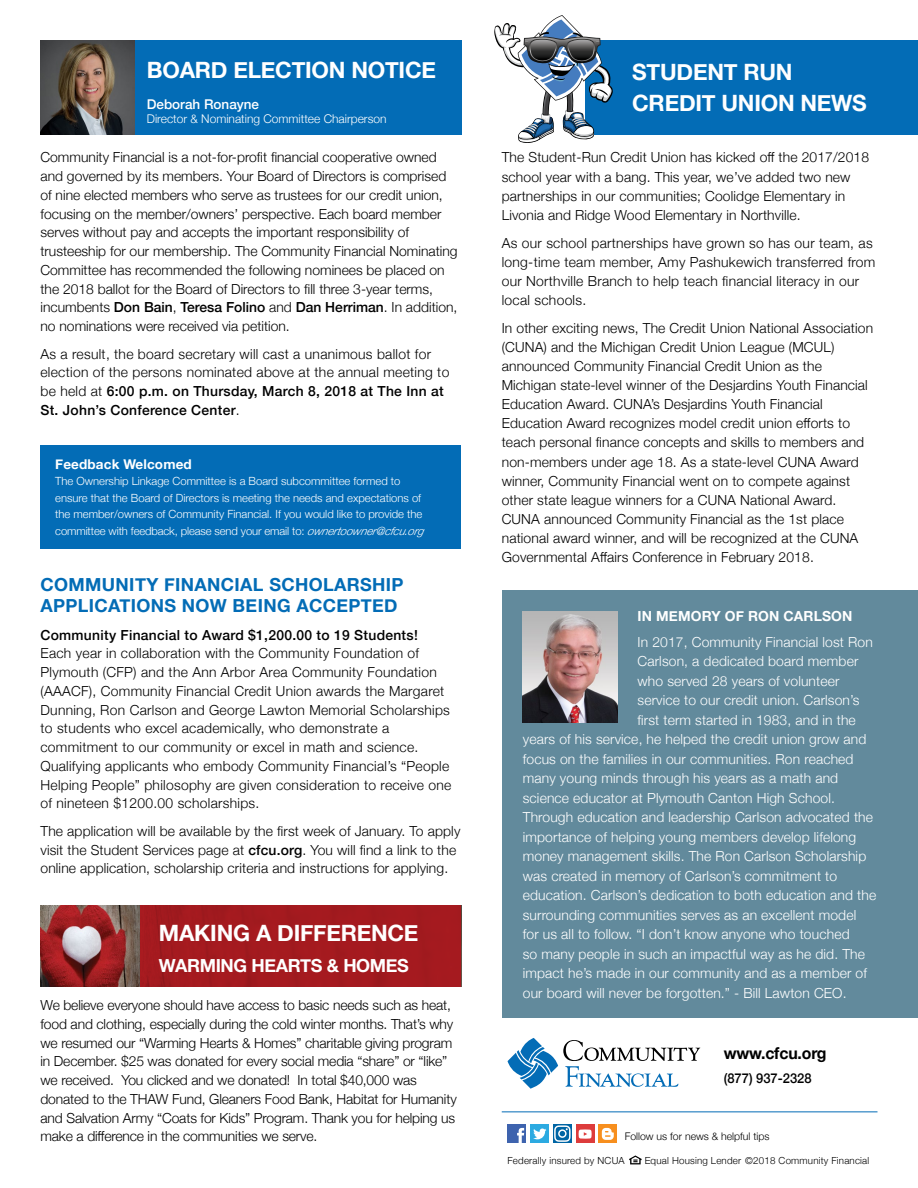
<style>
.page{position:relative;width:918px;height:1188px;background:#fff}
.page>*{position:absolute;margin:0;border:0;box-sizing:border-box;transform-origin:0 0}
.t1{font:700 22.5px "Helvetica Neue";letter-spacing:-.01em;color:#fff}
.t2{font:700 18px/21px "Helvetica Neue";letter-spacing:.02em;color:#036cb6}
.t3{font:700 18px "Helvetica Neue";letter-spacing:-.02em;color:#fff}
.t4{font:700 16.5px "Helvetica Neue";color:#000;scale:.96 1}
.t5{font:300 13.8px/18.8px "Helvetica Neue";letter-spacing:.01em;color:#000}
.t6{font:300 13.8px "Helvetica Neue";letter-spacing:.01em;color:#fff}
.t7{font:300 13.8px/18.8px "Helvetica Neue";letter-spacing:-.01em;color:#000}
.t8{font:500 13.8px "Helvetica Neue";letter-spacing:.02em;color:#000}
.t9{font:700 13.8px "Helvetica Neue";letter-spacing:.01em;color:#fff}
.t10{font:700 13.5px "Helvetica Neue";color:#fff}
.t11{font:500 13.5px "Helvetica Neue";color:#fff}
.t12{font:500 13.5px "Helvetica Neue";color:#000;scale:.96 1}
.t13{font:300 12px "Helvetica Neue";color:#fff}
.t14{font:300 11.25px/16.5px "Helvetica Neue";color:#fff}
.t15{font:300 10.5px "Helvetica Neue";color:#000}
.t16{font:300 9.75px "Helvetica Neue";letter-spacing:.02em;color:#000}
.s1{font-weight:500}
.s2{font-style:italic}
</style>
<div class="page">
<div style="left:40px;top:446px;width:421px;height:103px;background:#036cb6"></div>
<svg style="left:508px;top:1038px;width:192px;height:51px"></svg>
<svg style="left:629px;top:1155px;width:13px;height:9px"></svg>
<div style="left:508px;top:1124px;width:18px;height:19px;background:#3e63ae"></div>
<svg style="left:517px;top:1128px;width:7px;height:15px"></svg>
<div style="left:530px;top:1124px;width:19px;height:19px;background:#2caae1"></div>
<svg style="left:533px;top:1129px;width:13px;height:10px"></svg>
<div style="left:576px;top:1124px;width:19px;height:19px;background:#dd3c3c"></div>
<svg style="left:579px;top:1129px;width:13px;height:10px"></svg>
<div style="left:553px;top:1124px;width:19px;height:19px;background:#0065a4"></div>
<svg style="left:554px;top:1125px;width:17px;height:17px"></svg>
<div style="left:598px;top:1124px;width:19px;height:19px;background:#f78f1e"></div>
<svg style="left:602px;top:1128px;width:12px;height:12px"></svg>
<hr style="left:502px;top:1111px;width:376px;height:1px;background:#036cb6">
<img style="left:40px;top:40px;width:95px;height:95px">
<div style="left:135px;top:40px;width:326px;height:95px;background:#036cb6"></div>
<div style="left:585px;top:40px;width:333px;height:95px;background:#036cb6"></div>
<div style="left:502px;top:590px;width:416px;height:428px;background:#628a9c"></div>
<svg style="left:494px;top:15px;width:119px;height:128px"></svg>
<img style="left:40px;top:906px;width:100px;height:81px">
<div style="left:140px;top:906px;width:321px;height:81px;background:#a41a1f"></div>
<img style="left:523px;top:611px;width:94px;height:112px">
<h1 class="t1" style="left:147px;top:52px;width:291px">BOARD ELECTION NOTICE</h1>
<h1 class="t1" style="left:632px;top:54px;width:162px">STUDENT RUN</h1>
<p class="t11" style="left:147px;top:94px;width:114px">Deborah Ronayne</p>
<h1 class="t1" style="left:632px;top:85px;width:236px">CREDIT UNION NEWS</h1>
<p class="t13" style="left:147px;top:109px;width:241px">Director &amp; Nominating Committee Chairperson</p>
<p class="t5" style="left:40px;top:147px;width:419px">Community Financial is a not-for-profit financial cooperative owned and governed by its members. Your Board of Directors is comprised of nine elected members who serve as trustees for our credit union, focusing on the member/owners’ perspective. Each board member serves without pay and accepts the important responsibility of trusteeship for our membership. The Community Financial Nominating Committee has recommended the following nominees be placed on the 2018 ballot for the Board of Directors to fill three 3-year terms, incumbents <span class="s1">Don Bain</span>, <span class="s1">Teresa Folino</span> and <span class="s1">Dan Herriman</span>. In addition, no nominations were received via petition.</p>
<p class="t5" style="left:40px;top:343px;width:410px">As a result, the board secretary will cast a unanimous ballot for election of the persons nominated above at the annual meeting to be held at <span class="s1">6:00 p.m. on Thursday, March 8, 2018 at The Inn at St. John’s Conference Center</span>.</p>
<p class="t5" style="left:502px;top:147px;width:369px">The Student-Run Credit Union has kicked off the 2017/2018 school year with a bang. This year, we’ve added two new partnerships in our communities; Coolidge Elementary in Livonia and Ridge Wood Elementary in Northville.</p>
<p class="t5" style="left:502px;top:232px;width:375px">As our school partnerships have grown so has our team, as long-time team member, Amy Pashukewich transferred from our Northville Branch to help teach financial literacy in our local schools.</p>
<p class="t5" style="left:502px;top:317px;width:373px">In other exciting news, The Credit Union National Association (CUNA) and the Michigan Credit Union League (MCUL) announced Community Financial Credit Union as the Michigan state-level winner of the Desjardins Youth Financial Education Award. CUNA’s Desjardins Youth Financial Education Award recognizes model credit union efforts to teach personal finance concepts and skills to members and non-members under age 18. As a state-level CUNA Award winner, Community Financial went on to compete against other state league winners for a CUNA National Award.<br>CUNA announced Community Financial as the 1st place national award winner, and will be recognized at the CUNA Governmental Affairs Conference in February 2018.</p>
<p class="t10" style="left:55px;top:454px;width:138px">FEEDBACK WELCOMED</p>
<p class="t14" style="left:55px;top:472px;width:370px">The Ownership Linkage Committee is a Board subcommittee formed to ensure that the Board of Directors is meeting the needs and expectations of the member/owners of Community Financial. If you would like to provide the committee with feedback, please send your email to: <span class="s2">ownertoowner@cfcu.org</span></p>
<h2 class="t2" style="left:40px;top:575px;width:363px">COMMUNITY FINANCIAL SCHOLARSHIP<br>APPLICATIONS NOW BEING ACCEPTED</h2>
<p class="t8" style="left:40px;top:624px;width:379px">Community Financial to Award $1,200.00 to 19 Students!</p>
<p class="t5" style="left:41px;top:643px;width:413px">Each year in collaboration with the Community Foundation of Plymouth (CFP) and the Ann Arbor Area Community Foundation (AAACF), Community Financial Credit Union awards the Margaret Dunning, Ron Carlson and George Lawton Memorial Scholarships to students who excel academically, who demonstrate a commitment to our community or excel in math and science.<br>Qualifying applicants who embody Community Financial’s “People Helping People” philosophy are given consideration to receive one of nineteen $1200.00 scholarships.</p>
<p class="t5" style="left:41px;top:821px;width:421px">The application will be available by the first week of January. To apply visit the Student Services page at <span class="s1">cfcu.org</span>. You will find a link to the online application, scholarship criteria and instructions for applying.</p>
<h1 class="t1" style="left:159px;top:915px;width:261px">MAKING A DIFFERENCE</h1>
<h2 class="t3" style="left:159px;top:952px;width:252px">WARMING HEARTS &amp; HOMES</h2>
<p class="t7" style="left:40px;top:995px;width:418px">We believe everyone should have access to basic needs such as heat, food and clothing, especially during the cold winter months. That’s why we resumed our “Warming Hearts &amp; Homes” charitable giving program in December. $25 was donated for every social media “share” or “like” we received. You clicked and we donated! In total $40,000 was donated to the THAW Fund, Gleaners Food Bank, Habitat for Humanity and Salvation Army “Coats for Kids” Program. Thank you for helping us make a difference in the communities we serve.</p>
<p class="t9" style="left:638px;top:605px;width:216px">IN MEMORY OF RON CARLSON</p>
<p class="t6" style="left:638px;top:631px;width:237px">In 2017, Community Financial lost Ron</p>
<p class="t6" style="left:638px;top:650px;width:222px">Carlson, a dedicated board member</p>
<p class="t6" style="left:638px;top:670px;width:203px">who served 28 years of volunteer</p>
<p class="t6" style="left:638px;top:689px;width:223px">service to our credit union. Carlson’s</p>
<p class="t6" style="left:638px;top:709px;width:220px">first term started in 1983, and in the</p>
<p class="t6" style="left:523px;top:728px;width:345px">years of his service, he helped the credit union grow and</p>
<p class="t6" style="left:523px;top:748px;width:332px">focus on the families in our communities. Ron reached</p>
<p class="t6" style="left:523px;top:767px;width:317px">many young minds through his years as a math and</p>
<p class="t6" style="left:523px;top:787px;width:314px">science educator at Plymouth Canton High School.</p>
<p class="t6" style="left:523px;top:806px;width:352px">Through education and leadership Carlson advocated the</p>
<p class="t6" style="left:523px;top:826px;width:335px">importance of helping young members develop lifelong</p>
<p class="t6" style="left:523px;top:845px;width:345px">money management skills. The Ron Carlson Scholarship</p>
<p class="t6" style="left:523px;top:865px;width:316px">was created in memory of Carlson’s commitment to</p>
<p class="t6" style="left:523px;top:884px;width:355px">education. Carlson’s dedication to both education and the</p>
<p class="t6" style="left:523px;top:904px;width:335px">surrounding communities serves as an excellent model</p>
<p class="t6" style="left:523px;top:923px;width:328px">for us all to follow. “I don’t know anyone who touched</p>
<p class="t6" style="left:523px;top:943px;width:344px">so many people in such an impactful way as he did. The</p>
<p class="t6" style="left:523px;top:962px;width:346px">impact he’s made in our community and as a member of</p>
<p class="t6" style="left:523px;top:982px;width:325px">our board will never be forgotten.” - Bill Lawton CEO.</p>
<p class="t4" style="left:724px;top:1041px;width:109px">WWW.CFCU.ORG</p>
<p class="t12" style="left:724px;top:1068px;width:93px">(877) 937-2328</p>
<p class="t15" style="left:625px;top:1128px;width:146px">Follow us for news &amp; helpful tips</p>
<p class="t16" style="left:508px;top:1153px;width:119px">Federally insured by NCUA</p>
<p class="t16" style="left:645px;top:1153px;width:226px">Equal Housing Lender ©2018 Community Financial</p>
</div>
